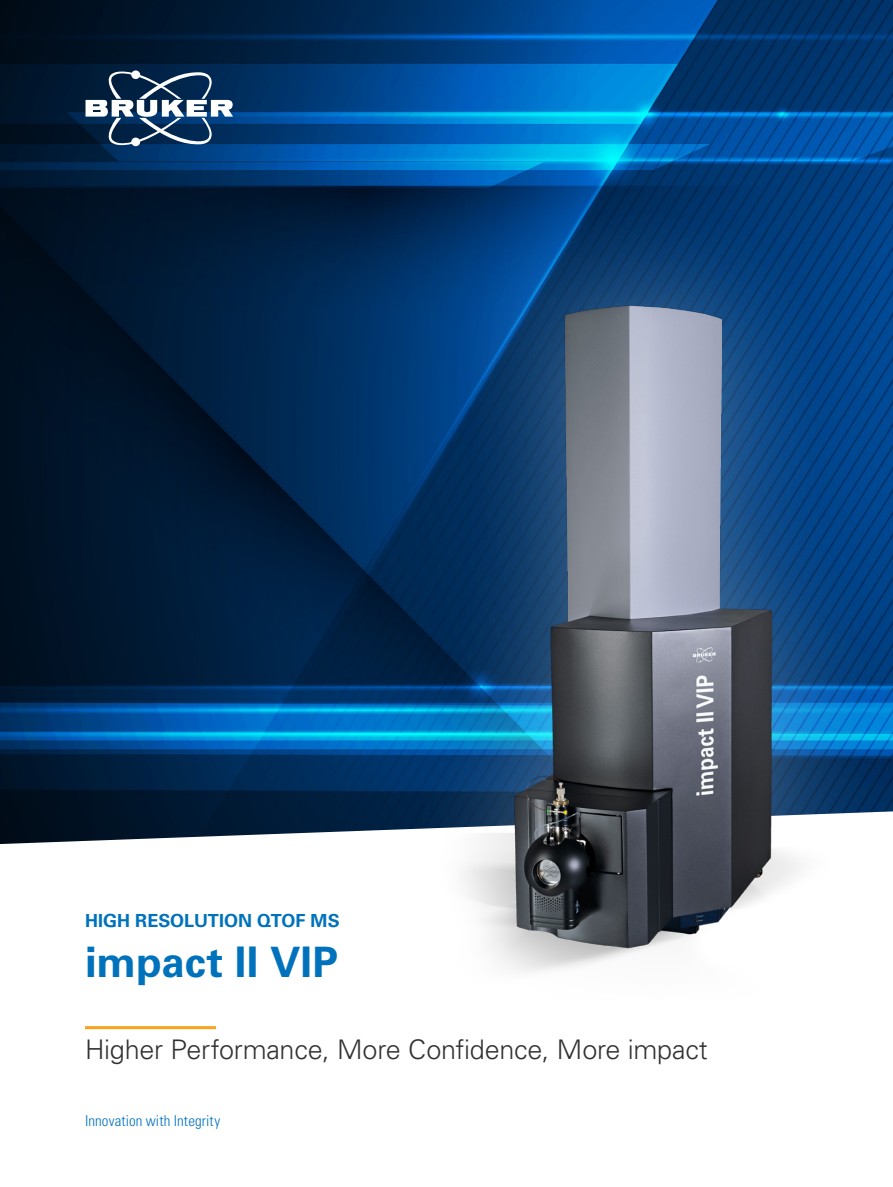
<style>
.page{position:relative;width:893px;height:1187px;background:#fff}
.page>*{position:absolute;margin:0;border:0;box-sizing:border-box;transform-origin:0 0}
.t1{font:700 42px "Univers LT Std";color:#0072bc}
.t2{font:300 27px "Univers LT Std";letter-spacing:-.01em;color:#313331}
.t3{font:700 18px "Univers LT Std";color:#0072bc}
.t4{font:300 condensed 15px "Univers LT Std";letter-spacing:.01em;color:#0072bc}
</style>
<div class="page">
<hr style="left:85px;top:1026px;width:131px;height:3px;background:#faa21b">
<img style="left:0;top:0;width:893px;height:844px">
<svg style="left:86px;top:70px;width:147px;height:76px"></svg>
<div style="left:378px;top:195px;width:508px;height:872px;background:#fff"></div>
<img style="left:349px;top:197px;width:544px;height:775px">
<p class="t3" style="left:85px;top:910px;width:256px">HIGH RESOLUTION QTOF MS</p>
<h1 class="t1" style="left:85px;top:937px;width:254px">impact II VIP</h1>
<p class="t2" style="left:85px;top:1033px;width:624px">Higher Performance, More Confidence, More impact</p>
<p class="t4" style="left:85px;top:1111px;width:137px">Innovation with Integrity</p>
</div>
